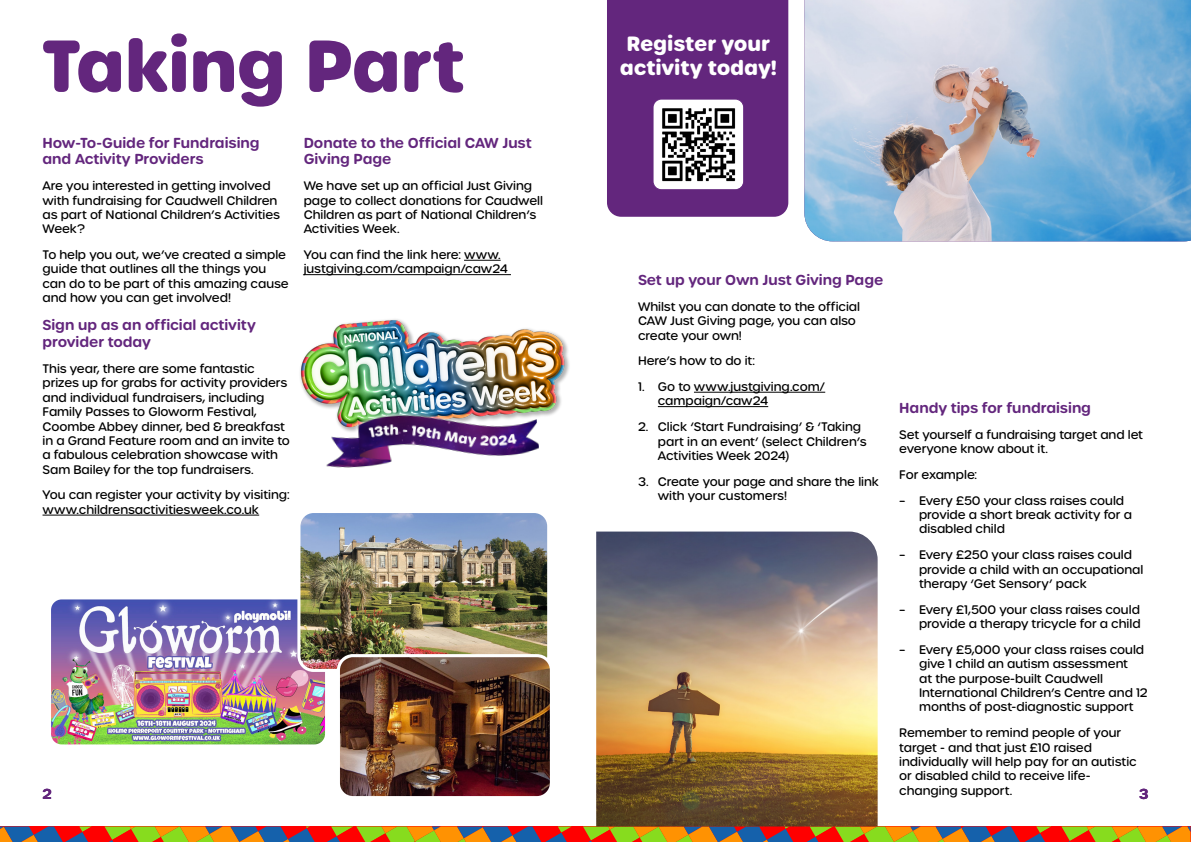
<style>
.page{position:relative;width:1191px;height:842px;background:#fff}
.page>*{position:absolute;margin:0;border:0;box-sizing:border-box;transform-origin:0 0}
.t1{font:700 71px "Urbane Rounded";letter-spacing:-.02em;color:#63267d}
.t2{font:700 20px/24px "Urbane Rounded";letter-spacing:-.01em;color:#fff;text-align:center}
.t3{font:600 14px/16.8px "Urbane Rounded";letter-spacing:-.01em;color:#63267d}
.t4{font:500 12px/14.4px "Urbane Rounded";letter-spacing:-.01em;color:#000}
</style>
<div class="page">
<div style="left:607px;top:0;width:181px;height:217px;background:#63267d"></div>
<img style="left:804px;top:0;width:387px;height:241px">
<hr style="left:43px;top:515px;width:216px;height:1px;background:#000">
<hr style="left:464px;top:260px;width:36px;height:1px;background:#000">
<hr style="left:304px;top:274px;width:207px;height:1px;background:#000">
<hr style="left:694px;top:392px;width:131px;height:1px;background:#000">
<hr style="left:658px;top:406px;width:110px;height:1px;background:#000">
<img style="left:300px;top:319px;width:269px;height:97px">
<svg style="left:318px;top:399px;width:227px;height:17px"></svg>
<img style="left:320px;top:403px;width:219px;height:65px">
<img style="left:653px;top:99px;width:90px;height:91px">
<div style="left:652px;top:99px;width:92px;height:91px;border:1px solid #63267d;border-radius:8px"></div>
<svg style="left:0;top:826px;width:1190px;height:16px;background:#aa6e2f"></svg>
<img style="left:596px;top:531px;width:281px;height:295px">
<img style="left:51px;top:599px;width:274px;height:145px">
<img style="left:299px;top:514px;width:247px;height:156px">
<div style="left:297px;top:510px;width:253px;height:162px;border:3px solid #fff;border-radius:15px"></div>
<img style="left:338px;top:656px;width:212px;height:139px">
<div style="left:337px;top:654px;width:216px;height:145px;border:3px solid #fff;border-radius:15px"></div>
<h1 class="t1" style="left:41px;top:17px;width:425px">Taking Part</h1>
<h2 class="t2" style="left:620px;top:32px;width:159px">Register your activity today!</h2>
<p class="t3" style="left:43px;top:134px;width:219px">How-To-Guide for Fundraising and Activity Providers</p>
<p class="t4" style="left:43px;top:179px;width:239px">Are you interested in getting involved with fundraising for Caudwell Children as part of National Children’s Activities<br>Week?</p>
<p class="t4" style="left:43px;top:248px;width:248px">To help you out, we’ve created a simple guide that outlines all the things you can do to be part of this amazing cause and how you can get involved!</p>
<p class="t3" style="left:43px;top:317px;width:215px">Sign up as an official activity provider today</p>
<p class="t4" style="left:43px;top:361px;width:249px">This year, there are some fantastic prizes up for grabs for activity providers and individual fundraisers, including Family Passes to Gloworm Festival, Coombe Abbey dinner, bed &amp; breakfast in a Grand Feature room and an invite to a fabulous celebration showcase with Sam Bailey for the top fundraisers.</p>
<p class="t4" style="left:43px;top:488px;width:248px">You can register your activity by visiting: www.childrensactivitiesweek.co.uk</p>
<p class="t3" style="left:304px;top:134px;width:230px">Donate to the Official CAW Just<br>Giving Page</p>
<p class="t4" style="left:304px;top:179px;width:241px">We have set up an official Just Giving page to collect donations for Caudwell Children as part of National Children’s Activities Week.</p>
<p class="t4" style="left:304px;top:248px;width:206px">You can find the link here: www. justgiving.com/campaign/caw24</p>
<p class="t3" style="left:638px;top:272px;width:247px">Set up your Own Just Giving Page</p>
<p class="t4" style="left:638px;top:299px;width:223px">Whilst you can donate to the official<br>CAW Just Giving page, you can also create your own!</p>
<p class="t4" style="left:638px;top:354px;width:119px">Here’s how to do it:</p>
<p class="t4" style="left:658px;top:379px;width:169px;text-indent:-20px">1. Go to www.justgiving.com/ campaign/caw24</p>
<p class="t4" style="left:658px;top:420px;width:210px;text-indent:-20px">2. Click ‘Start Fundraising’ &amp; ‘Taking part in an event’ (select Children’s<br>Activities Week 2024)</p>
<p class="t4" style="left:658px;top:474px;width:223px;text-indent:-20px">3. Create your page and share the link with your customers!</p>
<p class="t3" style="left:899px;top:400px;width:193px">Handy tips for fundraising</p>
<p class="t4" style="left:899px;top:427px;width:245px">Set yourself a fundraising target and let everyone know about it.</p>
<p class="t4" style="left:899px;top:467px;width:79px">For example:</p>
<p class="t4" style="left:919px;top:493px;width:214px;text-indent:-20px">– Every £50 your class raises could provide a short break activity for a disabled child</p>
<p class="t4" style="left:919px;top:548px;width:226px;text-indent:-20px">– Every £250 your class raises could provide a child with an occupational therapy ‘Get Sensory’ pack</p>
<p class="t4" style="left:899px;top:602px;width:243px;text-align:right">– Every £1,500 your class raises could provide a therapy tricycle for a child</p>
<p class="t4" style="left:919px;top:642px;width:230px;text-indent:-20px">– Every £5,000 your class raises could give 1 child an autism assessment<br>at the purpose-built Caudwell International Children’s Centre and 12 months of post-diagnostic support</p>
<p class="t4" style="left:899px;top:726px;width:239px">Remember to remind people of your target - and that just £10 raised individually will help pay for an autistic or disabled child to receive life&shy;changing support.</p>
<p class="t3" style="left:43px;top:786px;width:11px">2</p>
<p class="t3" style="left:1139px;top:786px;width:11px">3</p>
</div>
